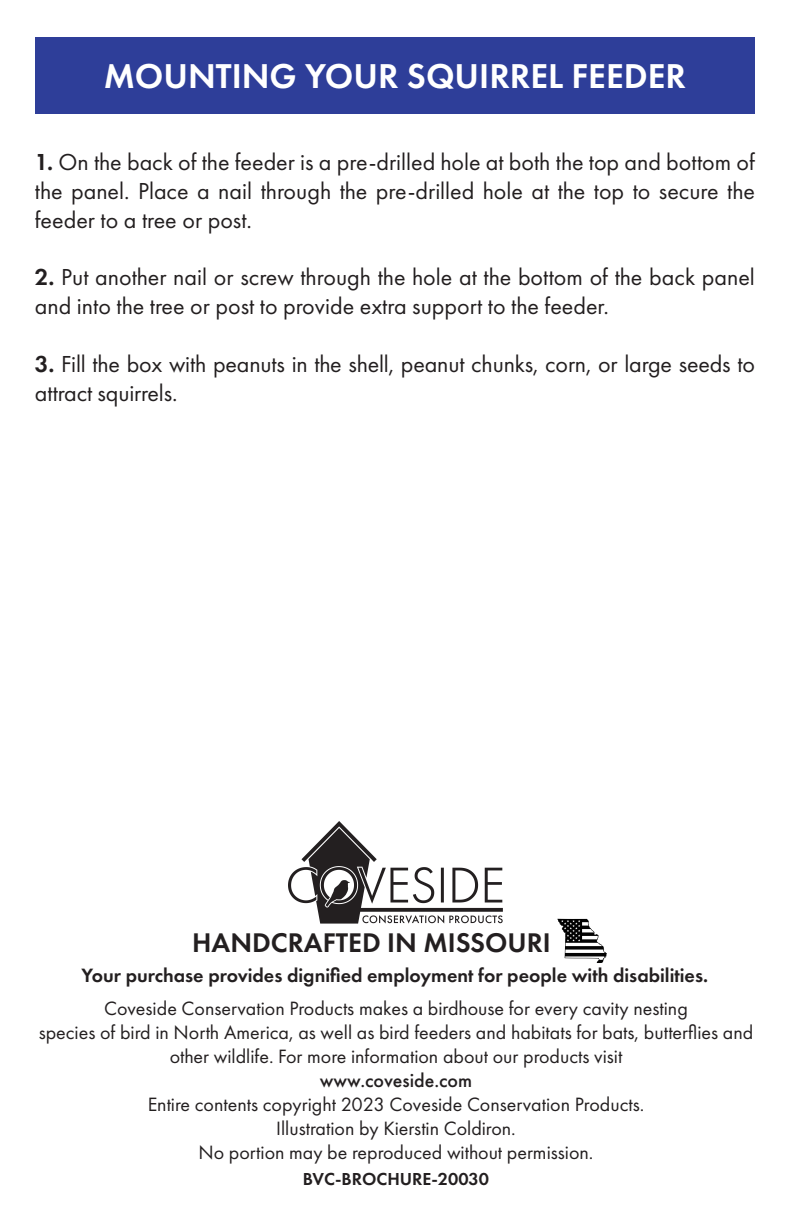
<style>
.page{position:relative;width:792px;height:1224px;background:#fff}
.page>*{position:absolute;margin:0;border:0;box-sizing:border-box;transform-origin:0 0}
.t1{font:600 35.8px "Futura PT";color:#fff}
.t2{font:600 28px "Futura PT";color:#231f20}
.t3{font:24px/28.8px "Futura PT";color:#231f20}
.t4{font:20px/24px "Futura PT";color:#231f20;text-align:center}
.t5{font:600 20px "Futura PT";color:#231f20}
.t6{font:500 20px "Futura PT";color:#231f20}
.t7{font:600 18px "Futura PT";color:#231f20}
.s1{font-weight:600}
</style>
<div class="page">
<img style="left:557px;top:918px;width:50px;height:45px">
<div style="left:35px;top:37px;width:720px;height:76px;background:#2e3e99"></div>
<img style="left:288px;top:822px;width:215px;height:102px">
<h1 class="t1" style="left:104px;top:53px;width:584px">MOUNTING YOUR SQUIRREL FEEDER</h1>
<p class="t3" style="left:35px;top:148px;width:722px;text-align:justify"><span class="s1">1.</span> On the back of the feeder is a pre-drilled hole at both the top and bottom of the panel. Place a nail through the pre-drilled hole at the top to secure the feeder to a tree or post.</p>
<p class="t3" style="left:35px;top:263px;width:722px"><span class="s1">2.</span> Put another nail or screw through the hole at the bottom of the back panel and into the tree or post to provide extra support to the feeder.</p>
<p class="t3" style="left:35px;top:349px;width:722px"><span class="s1">3.</span> Fill the box with peanuts in the shell, peanut chunks, corn, or large seeds to attract squirrels.</p>
<p class="t2" style="left:192px;top:925px;width:360px">HANDCRAFTED IN MISSOURI</p>
<p class="t5" style="left:82px;top:963px;width:628px">Your purchase provides dignified employment for people with disabilities.</p>
<p class="t4" style="left:39px;top:996px;width:716px">Coveside Conservation Products makes a birdhouse for every cavity nesting<br>species of bird in North America, as well as bird feeders and habitats for bats, butterflies and other wildlife. For more information about our products visit</p>
<p class="t6" style="left:320px;top:1068px;width:154px">www.coveside.com</p>
<p class="t4" style="left:148px;top:1092px;width:498px">Entire contents copyright 2023 Coveside Conservation Products.<br>Illustration by Kierstin Coldiron.<br>No portion may be reproduced without permission.</p>
<p class="t7" style="left:303px;top:1168px;width:188px">BVC-BROCHURE-20030</p>
</div>
